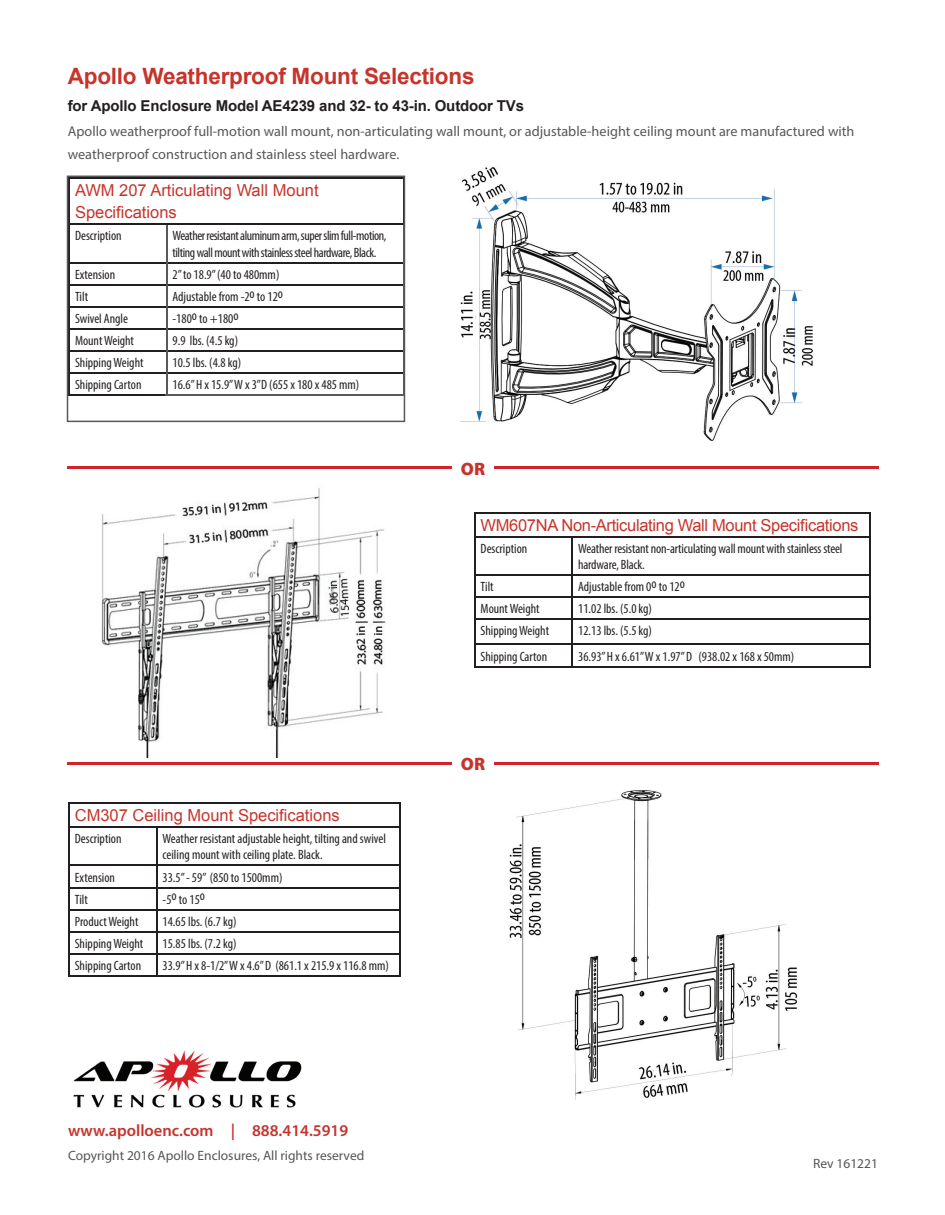
<style>
.page{position:relative;width:945px;height:1215px;background:#fff}
.page>*{position:absolute;margin:0;border:0;box-sizing:border-box;transform-origin:0 0}
.t1{font:700 22.5px "Arial";letter-spacing:-.01em;color:#c6342c}
.t2{font:900 18px "Myriad Pro";color:#c6342c}
.t3{font:16.5px/22.5px "Arial";color:#c6342c}
.t4{font:16.5px "Arial";letter-spacing:-.02em;color:#c6342c}
.t5{font:600 16.5px "Myriad Pro";color:#c6342c}
.t6{font:700 15px "Arial";letter-spacing:-.01em;color:#231f20}
.t7{font:14.25px/22.5px "Myriad Pro";color:#57585a}
.t8{font:condensed 13.5px/16.2px "Myriad Pro";color:#231f20}
.t9{font:condensed 13.5px/16.2px "Myriad Pro";letter-spacing:-.03em;color:#231f20}
.t10{font:13.5px "Myriad Pro";color:#545557}
</style>
<div class="page">
<img style="left:509px;top:790px;width:288px;height:310px">
<hr style="left:68px;top:802px;width:89px;height:2px;background:#231f20">
<hr style="left:68px;top:804px;width:2px;height:22px;background:#231f20">
<hr style="left:157px;top:802px;width:244px;height:2px;background:#231f20">
<hr style="left:399px;top:804px;width:2px;height:22px;background:#231f20">
<hr style="left:68px;top:826px;width:89px;height:2px;background:#231f20">
<hr style="left:68px;top:828px;width:2px;height:37px;background:#231f20">
<hr style="left:157px;top:826px;width:244px;height:2px;background:#231f20">
<hr style="left:156px;top:828px;width:1px;height:37px;background:#231f20">
<hr style="left:399px;top:828px;width:2px;height:37px;background:#231f20">
<hr style="left:68px;top:865px;width:89px;height:1px;background:#231f20">
<hr style="left:68px;top:866px;width:2px;height:21px;background:#231f20">
<hr style="left:157px;top:865px;width:244px;height:1px;background:#231f20">
<hr style="left:399px;top:866px;width:2px;height:21px;background:#231f20">
<hr style="left:68px;top:887px;width:89px;height:1px;background:#231f20">
<hr style="left:68px;top:888px;width:2px;height:21px;background:#231f20">
<hr style="left:157px;top:887px;width:244px;height:1px;background:#231f20">
<hr style="left:399px;top:888px;width:2px;height:21px;background:#231f20">
<hr style="left:68px;top:909px;width:89px;height:1px;background:#231f20">
<hr style="left:68px;top:910px;width:2px;height:21px;background:#231f20">
<hr style="left:157px;top:909px;width:244px;height:1px;background:#231f20">
<hr style="left:399px;top:910px;width:2px;height:21px;background:#231f20">
<hr style="left:68px;top:931px;width:89px;height:2px;background:#231f20">
<hr style="left:68px;top:933px;width:2px;height:20px;background:#231f20">
<hr style="left:157px;top:931px;width:244px;height:2px;background:#231f20">
<hr style="left:399px;top:933px;width:2px;height:20px;background:#231f20">
<hr style="left:68px;top:953px;width:89px;height:2px;background:#231f20">
<hr style="left:68px;top:955px;width:2px;height:20px;background:#231f20">
<hr style="left:157px;top:953px;width:244px;height:2px;background:#231f20">
<svg style="left:156px;top:866px;width:1px;height:109px"></svg>
<hr style="left:399px;top:955px;width:2px;height:20px;background:#231f20">
<hr style="left:68px;top:975px;width:89px;height:2px;background:#231f20">
<hr style="left:157px;top:975px;width:244px;height:2px;background:#231f20">
<hr style="left:68px;top:467px;width:384px;height:2px;background:#d1232a">
<hr style="left:494px;top:467px;width:385px;height:2px;background:#d1232a">
<img style="left:460px;top:167px;width:353px;height:274px">
<svg style="left:67px;top:176px;width:338px;height:246px"></svg>
<hr style="left:68px;top:762px;width:384px;height:3px;background:#d1232a">
<hr style="left:494px;top:762px;width:385px;height:3px;background:#d1232a">
<img style="left:73px;top:1051px;width:229px;height:57px">
<hr style="left:474px;top:512px;width:98px;height:1px;background:#231f20">
<svg style="left:474px;top:513px;width:1px;height:23px"></svg>
<hr style="left:572px;top:512px;width:299px;height:1px;background:#231f20">
<hr style="left:869px;top:513px;width:2px;height:23px;background:#231f20">
<hr style="left:474px;top:536px;width:98px;height:1px;background:#231f20">
<hr style="left:474px;top:537px;width:1px;height:37px;background:#231f20">
<hr style="left:572px;top:536px;width:299px;height:1px;background:#231f20">
<hr style="left:571px;top:537px;width:2px;height:37px;background:#231f20">
<hr style="left:869px;top:537px;width:2px;height:37px;background:#231f20">
<hr style="left:474px;top:574px;width:98px;height:2px;background:#231f20">
<hr style="left:572px;top:574px;width:299px;height:2px;background:#231f20">
<hr style="left:571px;top:576px;width:2px;height:20px;background:#231f20">
<hr style="left:869px;top:576px;width:2px;height:20px;background:#231f20">
<hr style="left:474px;top:596px;width:98px;height:2px;background:#231f20">
<hr style="left:572px;top:596px;width:299px;height:2px;background:#231f20">
<hr style="left:571px;top:598px;width:2px;height:21px;background:#231f20">
<hr style="left:869px;top:598px;width:2px;height:21px;background:#231f20">
<hr style="left:474px;top:619px;width:98px;height:1px;background:#231f20">
<hr style="left:572px;top:619px;width:299px;height:1px;background:#231f20">
<hr style="left:571px;top:620px;width:2px;height:24px;background:#231f20">
<hr style="left:869px;top:620px;width:2px;height:24px;background:#231f20">
<hr style="left:474px;top:644px;width:98px;height:1px;background:#231f20">
<svg style="left:474px;top:576px;width:1px;height:90px"></svg>
<hr style="left:572px;top:644px;width:299px;height:1px;background:#231f20">
<hr style="left:571px;top:645px;width:2px;height:21px;background:#231f20">
<hr style="left:869px;top:645px;width:2px;height:21px;background:#231f20">
<hr style="left:474px;top:666px;width:98px;height:1px;background:#231f20">
<hr style="left:572px;top:666px;width:299px;height:1px;background:#231f20">
<img style="left:101px;top:488px;width:285px;height:269px">
<h1 class="t1" style="left:68px;top:61px;width:408px">Apollo Weatherproof Mount Selections</h1>
<p class="t6" style="left:68px;top:96px;width:458px">for Apollo Enclosure Model AE4239 and 32- to 43-in. Outdoor TVs</p>
<p class="t7" style="left:68px;top:120px;width:788px">Apollo weatherproof full-motion wall mount, non-articulating wall mount, or adjustable-height ceiling mount are manufactured with weatherproof construction and stainless steel hardware.</p>
<p class="t3" style="left:75px;top:179px;width:245px">AWM 207 Articulating Wall Mount<br>Specifications</p>
<p class="t8" style="left:75px;top:228px;width:48px">Description</p>
<p class="t9" style="left:173px;top:228px;width:216px">Weather resistant aluminum arm, super slim full-motion, tilting wall mount with stainless steel hardware, Black.</p>
<p class="t8" style="left:75px;top:266px;width:42px">Extension</p>
<p class="t8" style="left:173px;top:266px;width:108px">2” to 18.9” (40 to 480mm)</p>
<p class="t8" style="left:75px;top:288px;width:15px">Tilt</p>
<p class="t8" style="left:173px;top:288px;width:112px">Adjustable from -2o to 12o</p>
<p class="t8" style="left:75px;top:310px;width:55px">Swivel Angle</p>
<p class="t8" style="left:173px;top:310px;width:68px">-180o to +180o</p>
<p class="t8" style="left:75px;top:332px;width:61px">Mount Weight</p>
<p class="t8" style="left:173px;top:332px;width:67px">9.9 lbs. (4.5 kg)</p>
<p class="t8" style="left:75px;top:355px;width:70px">Shipping Weight</p>
<p class="t8" style="left:173px;top:355px;width:70px">10.5 lbs. (4.8 kg)</p>
<p class="t8" style="left:75px;top:377px;width:68px">Shipping Carton</p>
<p class="t8" style="left:173px;top:377px;width:188px">16.6” H x 15.9” W x 3”D (655 x 180 x 485 mm)</p>
<p class="t3" style="left:75px;top:804px;width:267px">CM307 Ceiling Mount Specifications</p>
<p class="t8" style="left:75px;top:830px;width:48px">Description</p>
<p class="t8" style="left:163px;top:830px;width:225px">Weather resistant adjustable height, tilting and swivel ceiling mount with ceiling plate. Black.</p>
<p class="t8" style="left:75px;top:869px;width:42px">Extension</p>
<p class="t8" style="left:163px;top:869px;width:121px">33.5” - 59” (850 to 1500mm)</p>
<p class="t8" style="left:75px;top:891px;width:15px">Tilt</p>
<p class="t8" style="left:163px;top:891px;width:44px">-5o to 15o</p>
<p class="t8" style="left:75px;top:913px;width:65px">Product Weight</p>
<p class="t8" style="left:163px;top:913px;width:75px">14.65 lbs. (6.7 kg)</p>
<p class="t8" style="left:75px;top:935px;width:70px">Shipping Weight</p>
<p class="t8" style="left:163px;top:935px;width:75px">15.85 lbs. (7.2 kg)</p>
<p class="t8" style="left:75px;top:957px;width:68px">Shipping Carton</p>
<p class="t8" style="left:163px;top:957px;width:228px">33.9” H x 8-1/2” W x 4.6” D (861.1 x 215.9 x 116.8 mm)</p>
<p class="t5" style="left:68px;top:1120px;width:282px">www.apolloenc.com | 888.414.5919</p>
<p class="t10" style="left:68px;top:1148px;width:298px">Copyright 2016 Apollo Enclosures, All rights reserved</p>
<h2 class="t2" style="left:461px;top:458px;width:26px">OR</h2>
<p class="t4" style="left:481px;top:514px;width:379px">WM607NA Non-Articulating Wall Mount Specifications</p>
<p class="t8" style="left:481px;top:540px;width:48px">Description</p>
<p class="t8" style="left:578px;top:540px;width:266px">Weather resistant non-articulating wall mount with stainless steel hardware, Black.</p>
<p class="t8" style="left:481px;top:578px;width:15px">Tilt</p>
<p class="t8" style="left:578px;top:578px;width:108px">Adjustable from 0o to 12o</p>
<p class="t8" style="left:481px;top:601px;width:61px">Mount Weight</p>
<p class="t8" style="left:578px;top:601px;width:75px">11.02 lbs. (5.0 kg)</p>
<p class="t8" style="left:481px;top:623px;width:70px">Shipping Weight</p>
<p class="t8" style="left:578px;top:623px;width:75px">12.13 lbs. (5.5 kg)</p>
<p class="t8" style="left:481px;top:648px;width:68px">Shipping Carton</p>
<p class="t8" style="left:578px;top:648px;width:218px">36.93” H x 6.61” W x 1.97” D (938.02 x 168 x 50mm)</p>
<h2 class="t2" style="left:461px;top:754px;width:26px">OR</h2>
<p class="t10" style="left:813px;top:1155px;width:66px">Rev 161221</p>
</div>
